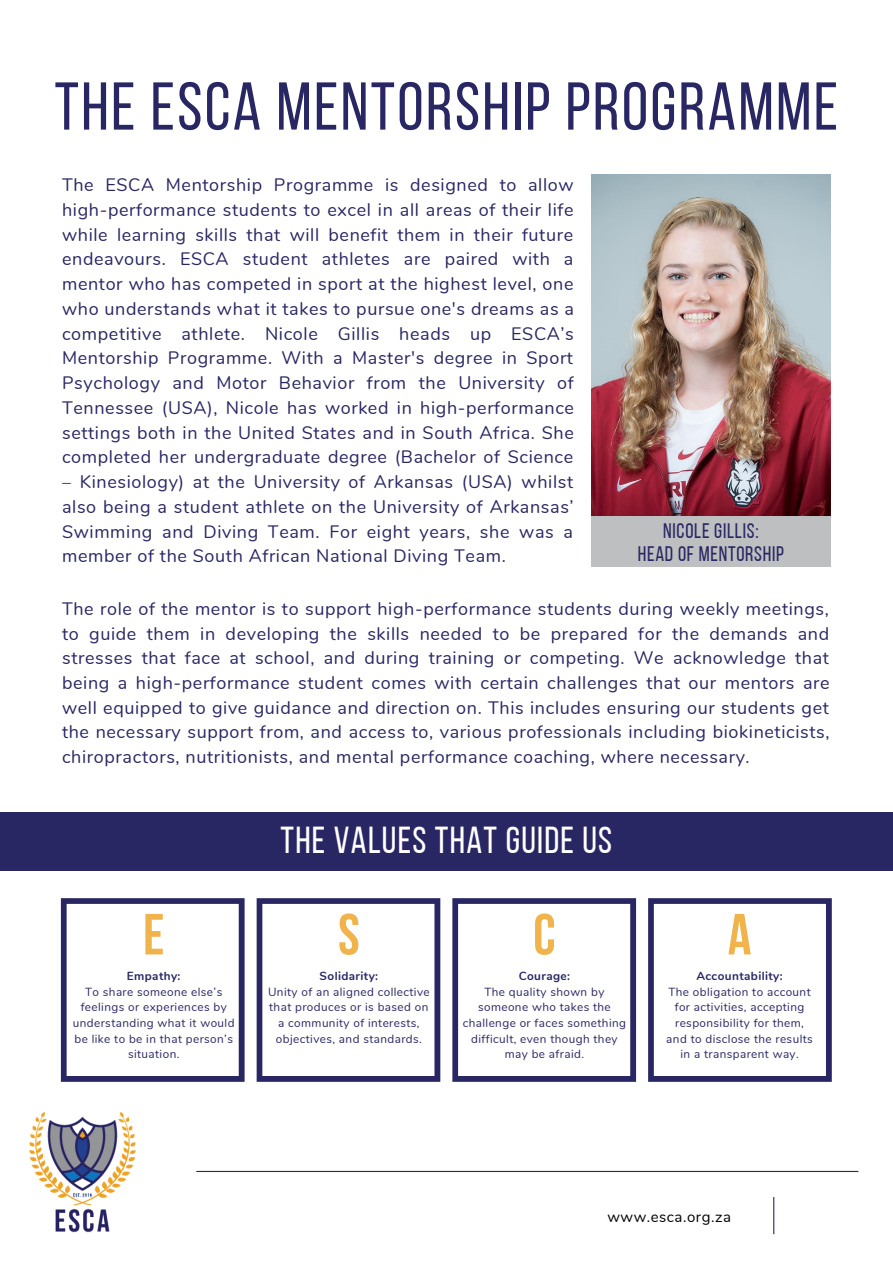
<style>
.page{position:relative;width:893px;height:1264px;background:#fff}
.page>*{position:absolute;margin:0;border:0;box-sizing:border-box;transform-origin:0 0}
.t1{font:67.5px "Bebas Neue";letter-spacing:.035em;color:#292763}
.t2{font:700 57.9px "Bebas Neue";color:#f1b44d}
.t3{font:37.5px "Bebas Neue";letter-spacing:.035em;color:#fff}
.t4{font:21px/23.5px "Bebas Neue";letter-spacing:.035em;color:#292763;text-align:center}
.t5{font:18px/24.8px "Nunito";letter-spacing:.035em;color:#292763;text-align:justify}
.t6{font:15px "Nunito";letter-spacing:.035em;color:#000}
.t7{font:11.7px/15.6px "Nunito";letter-spacing:.035em;color:#292763;text-align:center}
.t8{font:700 11.7px "Nunito";letter-spacing:.035em;color:#292763}
</style>
<div class="page">
<hr style="left:197px;top:1170px;width:660px;height:1px;background:#292763">
<hr style="left:773px;top:1196px;width:1px;height:38px;background:#292763">
<img style="left:30px;top:1112px;width:106px;height:120px">
<div style="left:0;top:812px;width:892px;height:59px;background:#292763"></div>
<div style="left:591px;top:497px;width:239px;height:69px;background:#bebfc1"></div>
<img style="left:591px;top:175px;width:239px;height:340px">
<svg style="left:61px;top:898px;width:183px;height:183px"></svg>
<svg style="left:256px;top:898px;width:184px;height:183px"></svg>
<svg style="left:452px;top:898px;width:184px;height:183px"></svg>
<svg style="left:648px;top:898px;width:183px;height:183px"></svg>
<h1 class="t1" style="left:55px;top:79px;width:785px">THE ESCA MENTORSHIP PROGRAMME</h1>
<p class="t5" style="left:62px;top:173px;width:513px">The ESCA Mentorship Programme is designed to allow high-performance students to excel in all areas of their life while learning skills that will benefit them in their future endeavours. ESCA student athletes are paired with a mentor who has competed in sport at the highest level, one who understands what it takes to pursue one's dreams as a competitive athlete. Nicole Gillis heads up ESCA’s Mentorship Programme. With a Master's degree in Sport Psychology and Motor Behavior from the University of Tennessee (USA), Nicole has worked in high-performance settings both in the United States and in South Africa. She completed her undergraduate degree (Bachelor of Science</p>
<p class="t5" style="left:62px;top:470px;width:513px">– Kinesiology) at the University of Arkansas (USA) whilst also being a student athlete on the University of Arkansas’ Swimming and Diving Team. For eight years, she was a member of the South African National Diving Team.</p>
<p class="t5" style="left:62px;top:596px;width:769px">The role of the mentor is to support high-performance students during weekly meetings, to guide them in developing the skills needed to be prepared for the demands and stresses that face at school, and during training or competing. We acknowledge that being a high-performance student comes with certain challenges that our mentors are well equipped to give guidance and direction on. This includes ensuring our students get the necessary support from, and access to, various professionals including biokineticists, chiropractors, nutritionists, and mental performance coaching, where necessary.</p>
<p class="t4" style="left:637px;top:520px;width:148px">NICOLE GILLIS:<br>HEAD OF MENTORSHIP</p>
<h2 class="t2" style="left:143px;top:911px;width:23px">E</h2>
<p class="t8" style="left:127px;top:968px;width:55px">Empathy:</p>
<p class="t7" style="left:73px;top:984px;width:163px">To share someone else’s feelings or experiences by understanding what it would be like to be in that person’s situation.</p>
<h3 class="t3" style="left:280px;top:825px;width:333px">THE VALUES THAT GUIDE US</h3>
<h2 class="t2" style="left:338px;top:911px;width:23px">S</h2>
<p class="t8" style="left:319px;top:968px;width:60px">Solidarity:</p>
<p class="t7" style="left:268px;top:984px;width:163px">Unity of an aligned collective that produces or is based on a community of interests, objectives, and standards.</p>
<h2 class="t2" style="left:533px;top:911px;width:24px">C</h2>
<p class="t8" style="left:518px;top:968px;width:53px">Courage:</p>
<p class="t7" style="left:462px;top:984px;width:165px">The quality shown by someone who takes the challenge or faces something difficult, even though they may be afraid.</p>
<h2 class="t2" style="left:727px;top:911px;width:25px">A</h2>
<p class="t8" style="left:696px;top:968px;width:88px">Accountability:</p>
<p class="t7" style="left:666px;top:984px;width:148px">The obligation to account for activities, accepting responsibility for them, and to disclose the results in a transparent way.</p>
<p class="t6" style="left:607px;top:1206px;width:125px">www.esca.org.za</p>
</div>
